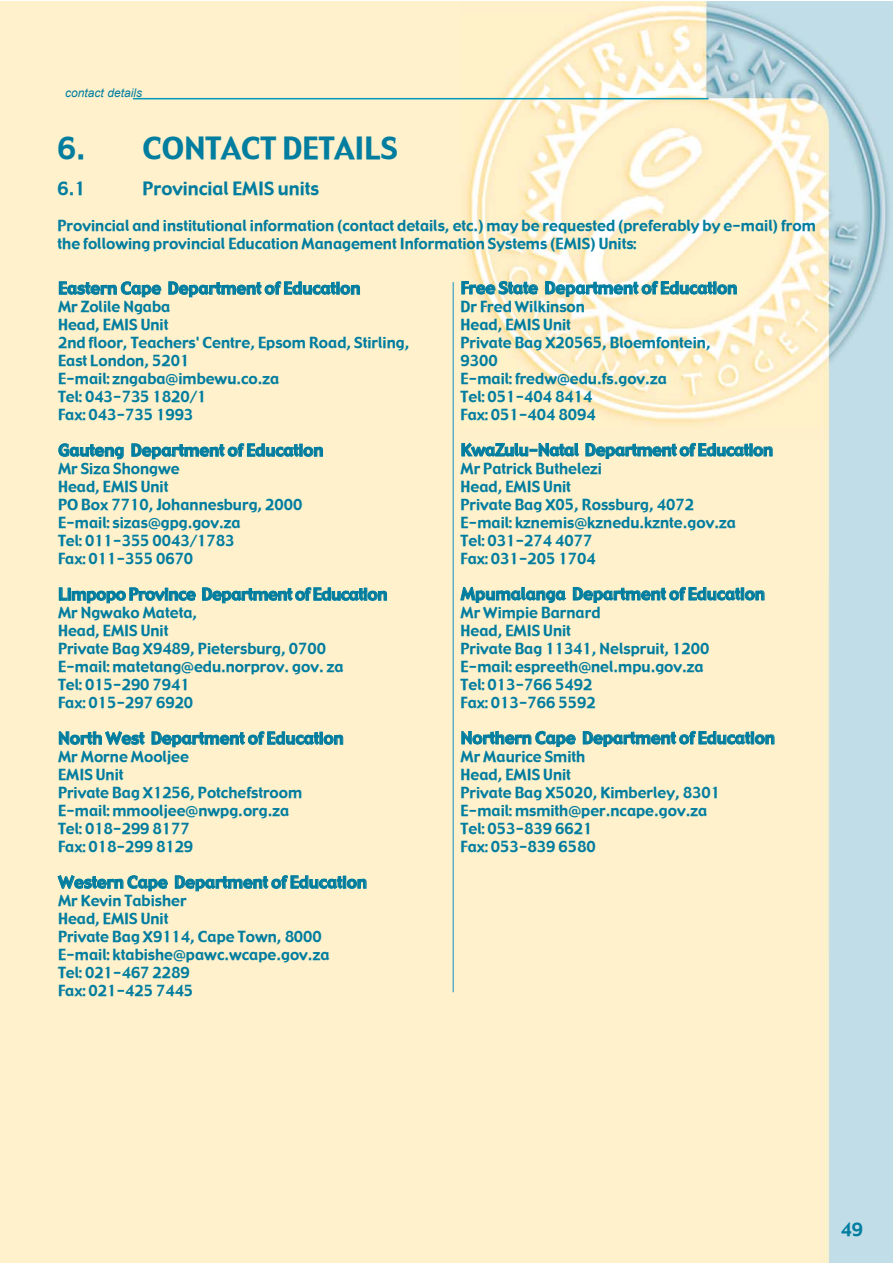
<style>
.page{position:relative;width:893px;height:1263px;background:#fff}
.page>*{position:absolute;margin:0;border:0;box-sizing:border-box;transform-origin:0 0}
.t1{font:30px "Gadget";color:#007d9f}
.t2{font:18px "Gadget";color:#007d9f}
.t3{font:16.5px "Gadget";color:#007d9f}
.t4{font:16.5px "Gadget";letter-spacing:-.02em;color:#007d9f}
.t5{font:15px/18px "Gadget";color:#007d9f}
.t6{font:italic 12px "Arial";color:#007d9f}
</style>
<div class="page">
<img style="left:0;top:2px;width:892px;height:1261px">
<hr style="left:133px;top:98px;width:575px;height:1px;background:#009ab8">
<hr style="left:452px;top:282px;width:2px;height:710px;background:#60b0c8">
<p class="t6" style="left:65px;top:86px;width:79px">contact details</p>
<h1 class="t1" style="left:58px;top:129px;width:342px">6. CONTACT DETAILS</h1>
<p class="t2" style="left:58px;top:177px;width:29px">6.1</p>
<p class="t2" style="left:143px;top:177px;width:178px">Provincial EMIS units</p>
<p class="t5" style="left:58px;top:216px;width:759px">Provincial and institutional information (contact details, etc.) may be requested (preferably by e-mail) from the following provincial Education Management Information Systems (EMIS) Units:</p>
<p class="t3" style="left:58px;top:278px;width:303px">Eastern Cape Department of Education</p>
<p class="t5" style="left:58px;top:298px;width:353px">Mr Zolile Ngaba<br>Head, EMIS Unit<br>2nd floor, Teachers' Centre, Epsom Road, Stirling,<br>East London, 5201<br>E-mail: zngaba@imbewu.co.za<br>Tel: 043-735 1820/1<br>Fax: 043-735 1993</p>
<p class="t3" style="left:58px;top:440px;width:266px">Gauteng Department of Education</p>
<p class="t5" style="left:58px;top:460px;width:246px">Mr Siza Shongwe<br>Head, EMIS Unit<br>PO Box 7710, Johannesburg, 2000<br>E-mail: sizas@gpg.gov.za<br>Tel: 011-355 0043/1783<br>Fax: 011-355 0670</p>
<p class="t4" style="left:58px;top:584px;width:330px">Limpopo Province Department of Education</p>
<p class="t5" style="left:58px;top:604px;width:287px">Mr Ngwako Mateta,<br>Head, EMIS Unit<br>Private Bag X9489, Pietersburg, 0700<br>E-mail: matetang@edu.norprov. gov. za<br>Tel: 015-290 7941<br>Fax: 015-297 6920</p>
<p class="t3" style="left:58px;top:728px;width:287px">North West Department of Education</p>
<p class="t5" style="left:58px;top:748px;width:246px">Mr Morne Mooljee<br>EMIS Unit<br>Private Bag X1256, Potchefstroom<br>E-mail: mmooljee@nwpg.org.za<br>Tel: 018-299 8177<br>Fax: 018-299 8129</p>
<p class="t3" style="left:58px;top:872px;width:310px">Western Cape Department of Education</p>
<p class="t5" style="left:58px;top:892px;width:273px">Mr Kevin Tabisher<br>Head, EMIS Unit<br>Private Bag X9114, Cape Town, 8000<br>E-mail: ktabishe@pawc.wcape.gov.za<br>Tel: 021-467 2289<br>Fax: 021-425 7445</p>
<p class="t3" style="left:461px;top:277px;width:278px">Free State Department of Education</p>
<p class="t5" style="left:460px;top:297px;width:252px">Dr Fred Wilkinson<br>Head, EMIS Unit<br>Private Bag X20565, Bloemfontein,<br>9300<br>E-mail: fredw@edu.fs.gov.za<br>Tel: 051-404 8414<br>Fax: 051-404 8094</p>
<p class="t3" style="left:461px;top:439px;width:314px">KwaZulu-Natal Department of Education</p>
<p class="t5" style="left:460px;top:459px;width:277px">Mr Patrick Buthelezi<br>Head, EMIS Unit<br>Private Bag X05, Rossburg, 4072<br>E-mail: kznemis@kznedu.kznte.gov.za<br>Tel: 031-274 4077<br>Fax: 031-205 1704</p>
<p class="t3" style="left:461px;top:583px;width:306px">Mpumalanga Department of Education</p>
<p class="t5" style="left:460px;top:603px;width:250px">Mr Wimpie Barnard<br>Head, EMIS Unit<br>Private Bag 11341, Nelspruit, 1200<br>E-mail: espreeth@nel.mpu.gov.za<br>Tel: 013-766 5492<br>Fax: 013-766 5592</p>
<p class="t3" style="left:461px;top:727px;width:316px">Northern Cape Department of Education</p>
<p class="t5" style="left:460px;top:747px;width:261px">Mr Maurice Smith<br>Head, EMIS Unit<br>Private Bag X5020, Kimberley, 8301<br>E-mail: msmith@per.ncape.gov.za<br>Tel: 053-839 6621<br>Fax: 053-839 6580</p>
<p class="t2" style="left:840px;top:1218px;width:24px">49</p>
</div>
